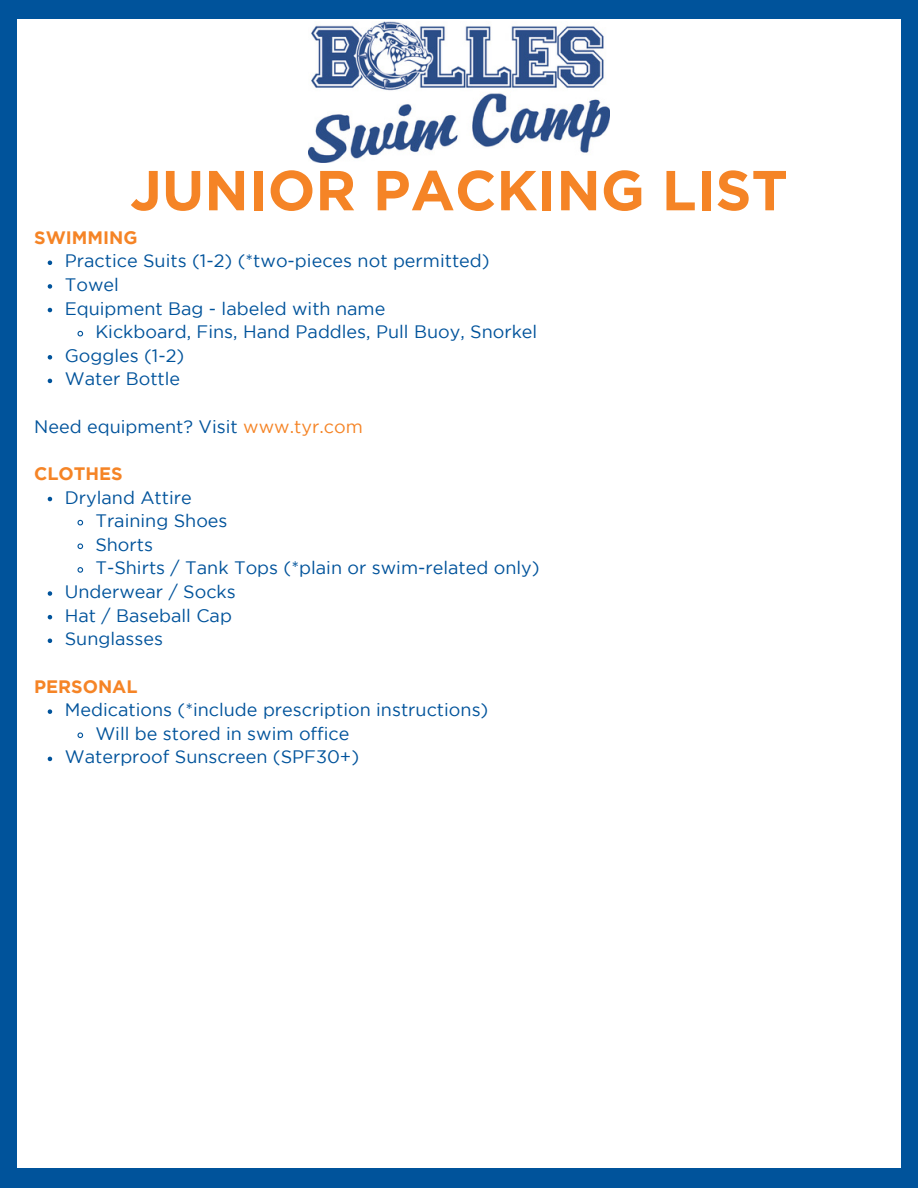
<style>
.page{position:relative;width:918px;height:1188px;background:#00539b}
.page>*{position:absolute;margin:0;border:0;box-sizing:border-box;transform-origin:0 0}
.t1{font:700 56.25px "Gotham";color:#f58426}
.t2{font:18px "Gotham";color:#00539b}
.t3{font:700 18px "Gotham";color:#f58426}
.s1{color:#f58426}
</style>
<div class="page">
<div style="left:17px;top:19px;width:884px;height:1149px;background:#fff"></div>
<img style="left:309px;top:22px;width:300px;height:140px">
<svg style="left:48px;top:261px;width:4px;height:4px"></svg>
<svg style="left:48px;top:284px;width:4px;height:5px"></svg>
<svg style="left:48px;top:308px;width:4px;height:4px"></svg>
<svg style="left:77px;top:330px;width:7px;height:7px"></svg>
<svg style="left:48px;top:355px;width:4px;height:5px"></svg>
<svg style="left:48px;top:379px;width:4px;height:4px"></svg>
<svg style="left:48px;top:497px;width:4px;height:4px"></svg>
<svg style="left:77px;top:519px;width:7px;height:7px"></svg>
<svg style="left:77px;top:543px;width:7px;height:7px"></svg>
<svg style="left:77px;top:567px;width:7px;height:6px"></svg>
<svg style="left:48px;top:591px;width:4px;height:5px"></svg>
<svg style="left:48px;top:615px;width:4px;height:4px"></svg>
<svg style="left:48px;top:639px;width:4px;height:4px"></svg>
<svg style="left:48px;top:709px;width:4px;height:5px"></svg>
<svg style="left:77px;top:732px;width:7px;height:7px"></svg>
<svg style="left:48px;top:757px;width:4px;height:4px"></svg>
<h1 class="t1" style="left:130px;top:169px;width:659px">JUNIOR PACKING LIST</h1>
<h2 class="t3" style="left:34px;top:231px;width:105px">SWIMMING</h2>
<p class="t2" style="left:65px;top:254px;width:426px">Practice Suits (1-2) (*two-pieces not permitted)</p>
<p class="t2" style="left:65px;top:278px;width:56px">Towel</p>
<p class="t2" style="left:65px;top:301px;width:322px">Equipment Bag - labeled with name</p>
<p class="t2" style="left:95px;top:325px;width:444px">Kickboard, Fins, Hand Paddles, Pull Buoy, Snorkel</p>
<p class="t2" style="left:65px;top:349px;width:121px">Goggles (1-2)</p>
<p class="t2" style="left:65px;top:372px;width:117px">Water Bottle</p>
<p class="t2" style="left:34px;top:420px;width:330px">Need equipment? Visit <span class="s1">www.tyr.com</span></p>
<h2 class="t3" style="left:34px;top:467px;width:90px">CLOTHES</h2>
<p class="t2" style="left:65px;top:490px;width:129px">Dryland Attire</p>
<p class="t2" style="left:95px;top:514px;width:134px">Training Shoes</p>
<p class="t2" style="left:95px;top:538px;width:59px">Shorts</p>
<p class="t2" style="left:95px;top:561px;width:446px">T-Shirts / Tank Tops (*plain or swim-related only)</p>
<p class="t2" style="left:65px;top:585px;width:173px">Underwear / Socks</p>
<p class="t2" style="left:65px;top:609px;width:169px">Hat / Baseball Cap</p>
<p class="t2" style="left:65px;top:632px;width:100px">Sunglasses</p>
<h2 class="t3" style="left:34px;top:679px;width:105px">PERSONAL</h2>
<p class="t2" style="left:65px;top:703px;width:425px">Medications (*include prescription instructions)</p>
<p class="t2" style="left:95px;top:727px;width:256px">Will be stored in swim office</p>
<p class="t2" style="left:65px;top:750px;width:296px">Waterproof Sunscreen (SPF30+)</p>
</div>
